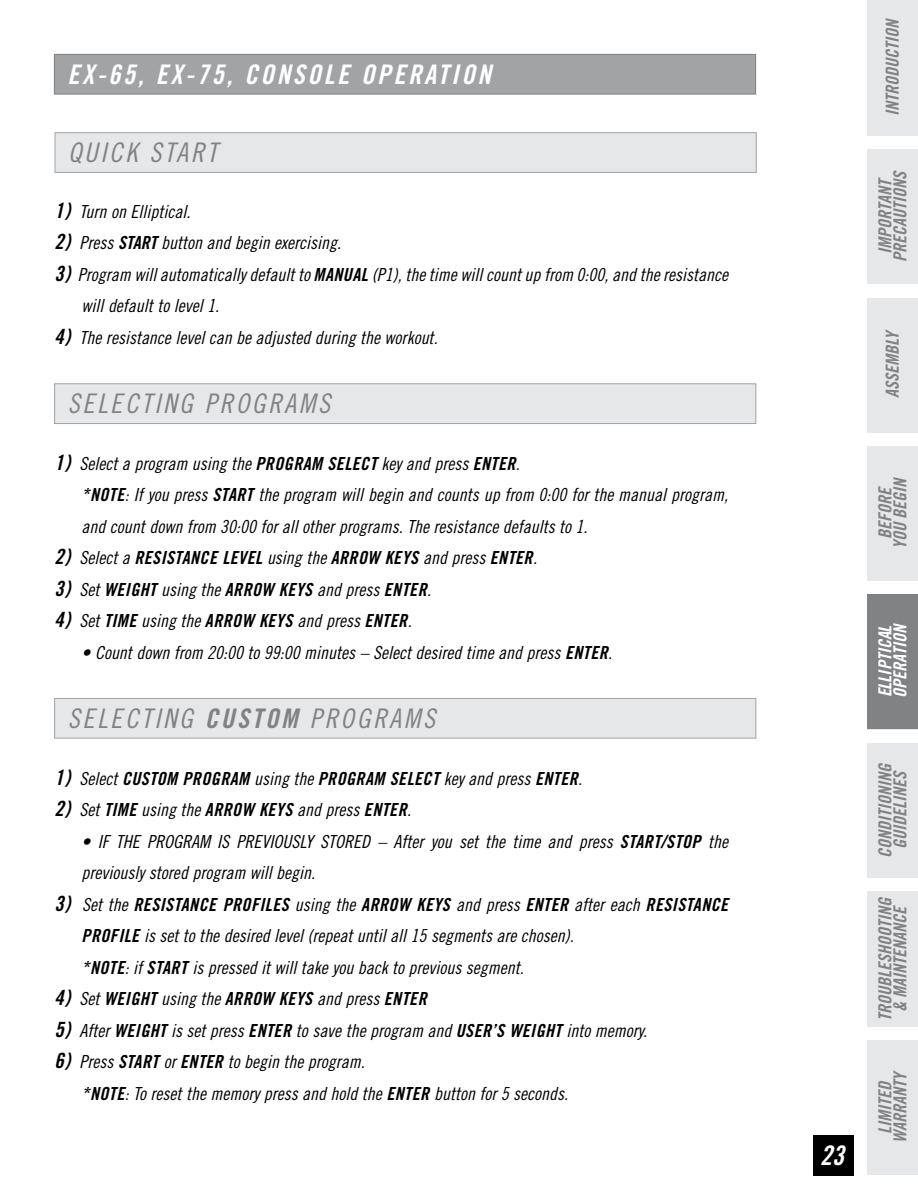
<style>
.page{position:relative;width:918px;height:1188px;background:#fff}
.page>*{position:absolute;margin:0;border:0;box-sizing:border-box;transform-origin:0 0}
.t1{font:27px "Trade Gothic LT Std Cn 18 Obl";letter-spacing:.1em;color:#808284}
.t2{font:27px "Trade Gothic LT Std Bd Cn 20 Obl";letter-spacing:.1em;color:#fff}
.t3{font:18px/31.5px "Trade Gothic LT Std Cn 18 Obl";color:#000}
.t4{font:18px "Trade Gothic LT Std Bd Cn 20 Obl";letter-spacing:.025em;color:#000}
.t5{font:18px/15px "Trade Gothic LT Std Bd Cn 20 Obl";letter-spacing:-.01em;color:#808284;text-align:center}
.t6{font:18px/15px "Trade Gothic LT Std Bd Cn 20 Obl";color:#fff}
.s1{font-family:"Trade Gothic LT Std Bd Cn 20 Obl";font-size:21px}
.s2{font-family:"Trade Gothic LT Std Bd Cn 20 Obl"}
.s3{font-size:21px}
.s4{font-family:"Trade Gothic LT Std Cn 18 Obl"}
</style>
<div class="page">
<div style="left:867px;top:446px;width:51px;height:135px;background:#e6e7e8"></div>
<div style="left:813px;top:1135px;width:41px;height:40px;background:#000"></div>
<div style="left:867px;top:0;width:51px;height:136px;background:#e6e7e8"></div>
<div style="left:867px;top:149px;width:51px;height:135px;background:#e6e7e8"></div>
<div style="left:867px;top:743px;width:51px;height:135px;background:#e6e7e8"></div>
<div style="left:867px;top:892px;width:51px;height:135px;background:#e6e7e8"></div>
<div style="left:867px;top:1040px;width:51px;height:135px;background:#e6e7e8"></div>
<div style="left:867px;top:298px;width:51px;height:135px;background:#e6e7e8"></div>
<div style="left:867px;top:594px;width:51px;height:135px;background:#808284"></div>
<div style="left:54px;top:54px;width:702px;height:40px;background:#a1a3a5"></div>
<div style="left:54px;top:54px;width:702px;height:40px;border:1px solid #808284"></div>
<div style="left:55px;top:133px;width:701px;height:39px;background:#e6e7e8"></div>
<div style="left:55px;top:132px;width:702px;height:41px;border:1px solid #a1a3a5"></div>
<div style="left:55px;top:384px;width:701px;height:40px;background:#e6e7e8"></div>
<div style="left:54px;top:383px;width:702px;height:41px;border:1px solid #a1a3a5"></div>
<div style="left:55px;top:698px;width:701px;height:40px;background:#e6e7e8"></div>
<div style="left:54px;top:698px;width:702px;height:41px;border:1px solid #a1a3a5"></div>
<h1 class="t2" style="left:67px;top:58px;width:425px">EX-65, EX-75, CONSOLE OPERATION</h1>
<h1 class="t1" style="left:68px;top:137px;width:151px">QUICK START</h1>
<p class="t3" style="left:55px;top:196px;width:137px"><span class="s1">1)</span> Turn on Elliptical.</p>
<p class="t3" style="left:55px;top:227px;width:288px"><span class="s1">2)</span> Press <span class="s2">START</span> button and begin exercising.</p>
<p class="t3" style="left:55px;top:259px;width:280px"><span class="s1">3)</span> Program will automatically default to <span class="s2">MANUAL</span></p>
<p class="t3" style="left:372px;top:259px;width:358px">(P1), the time will count up from 0:00, and the resistance</p>
<p class="t3" style="left:82px;top:290px;width:139px">will default to level 1.</p>
<p class="t3" style="left:55px;top:322px;width:385px"><span class="s1">4)</span> The resistance level can be adjusted during the workout.</p>
<h1 class="t1" style="left:68px;top:388px;width:264px">SELECTING PROGRAMS</h1>
<p class="t3" style="left:82px;top:448px;width:648px;text-indent:-27px"><span class="s1">1)</span> Select a program using the <span class="s2">PROGRAM SELECT</span> key and press <span class="s2">ENTER</span>.<br><span class="s2">*NOTE</span>: If you press <span class="s2">START</span> the program will begin and counts up from 0:00 for the manual program, and count down from 30:00 for all other programs. The resistance defaults to 1.</p>
<p class="t4" style="left:55px;top:547px;width:484px"><span class="s3">2)</span> <span class="s4">Select a</span> RESISTANCE LEVEL <span class="s4">using the</span> ARROW KEYS <span class="s4">and press</span> ENTER<span class="s4">.</span></p>
<p class="t3" style="left:55px;top:574px;width:378px"><span class="s1">3)</span> Set <span class="s2">WEIGHT</span> using the <span class="s2">ARROW KEYS</span> and press <span class="s2">ENTER</span>.</p>
<p class="t3" style="left:55px;top:605px;width:359px"><span class="s1">4)</span> Set <span class="s2">TIME</span> using the <span class="s2">ARROW KEYS</span> and press <span class="s2">ENTER</span>.</p>
<p class="t3" style="left:82px;top:637px;width:532px">• Count down from 20:00 to 99:00 minutes – Select desired time and press <span class="s2">ENTER</span>.</p>
<h1 class="t1" style="left:68px;top:702px;width:369px">SELECTING <span class="s2">CUSTOM</span> PROGRAMS</h1>
<p class="t4" style="left:55px;top:767px;width:529px"><span class="s3">1)</span> <span class="s4">Select</span> CUSTOM PROGRAM <span class="s4">using the</span> PROGRAM SELECT <span class="s4">key and press</span> ENTER<span class="s4">.</span></p>
<p class="t3" style="left:55px;top:794px;width:358px"><span class="s1">2)</span> Set <span class="s2">TIME</span> using the <span class="s2">ARROW KEYS</span> and press <span class="s2">ENTER</span>.</p>
<p class="t3" style="left:82px;top:826px;width:648px">• IF THE PROGRAM IS PREVIOUSLY STORED – After you set the time and press <span class="s2">START/STOP</span> the previously stored program will begin.</p>
<p class="t4" style="left:55px;top:893px;width:675px"><span class="s3">3)</span> <span class="s4">Set the</span> RESISTANCE PROFILES <span class="s4">using the</span> ARROW KEYS <span class="s4">and press</span> ENTER <span class="s4">after each</span> RESISTANCE</p>
<p class="t3" style="left:82px;top:920px;width:494px"><span class="s2">PROFILE</span> is set to the desired level (repeat until all 15 segments are chosen). <span class="s2">*NOTE</span>: if <span class="s2">START</span> is pressed it will take you back to previous segment.</p>
<p class="t4" style="left:55px;top:988px;width:374px"><span class="s3">4)</span> <span class="s4">Set</span> WEIGHT <span class="s4">using the</span> ARROW KEYS <span class="s4">and press</span> ENTER</p>
<p class="t3" style="left:55px;top:1015px;width:594px"><span class="s1">5)</span> After <span class="s2">WEIGHT</span> is set press <span class="s2">ENTER</span> to save the program and <span class="s2">USER’S WEIGHT</span> into memory.</p>
<p class="t3" style="left:82px;top:1046px;width:488px;text-indent:-27px"><span class="s1">6)</span> Press <span class="s2">START</span> or <span class="s2">ENTER</span> to begin the program.<br><span class="s2">*NOTE</span>: To reset the memory press and hold the <span class="s2">ENTER</span> button for 5 seconds.</p>
<h1 class="t2" style="left:820px;top:1139px;width:25px">23</h1>
<p class="t5" style="left:885px;top:116px;width:99px;rotate:-90deg">INTRODUCTION</p>
<p class="t5" style="left:878px;top:262px;width:93px;rotate:-90deg">IMPORTANT<br>PRECAUTIONS</p>
<p class="t5" style="left:885px;top:398px;width:70px;rotate:-90deg">ASSEMBLY</p>
<p class="t5" style="left:878px;top:549px;width:74px;rotate:-90deg">BEFORE<br>YOU BEGIN</p>
<p class="t6" style="left:878px;top:698px;width:76px;rotate:-90deg">ELLIPTICAL<br>OPERATION</p>
<p class="t5" style="left:878px;top:858px;width:97px;rotate:-90deg">CONDITIONING<br>GUIDELINES</p>
<p class="t5" style="left:878px;top:1021px;width:126px;rotate:-90deg">TROUBLESHOOTING &amp; MAINTENANCE</p>
<p class="t5" style="left:878px;top:1143px;width:74px;rotate:-90deg">LIMITED<br>WARRANTY</p>
</div>
